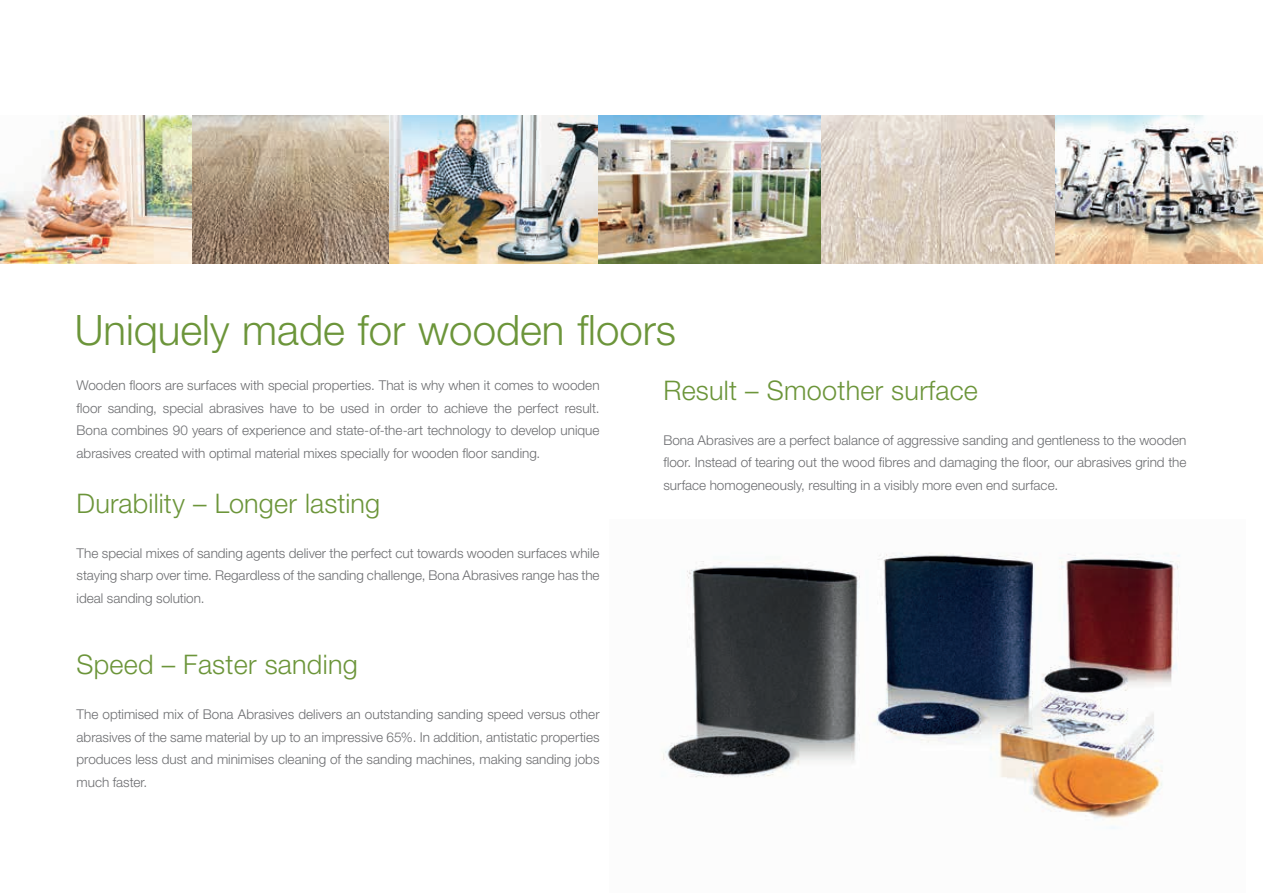
<style>
.page{position:relative;width:1263px;height:893px;background:#fff}
.page>*{position:absolute;margin:0;border:0;box-sizing:border-box;transform-origin:0 0}
.t1{font:300 42px "Helvetica Neue LT Std";color:#6c953a}
.t2{font:300 27px "Helvetica Neue LT Std";letter-spacing:.01em;color:#6c953a}
.t3{font:300 13.5px/22.5px "Helvetica Neue LT Std";color:#6c6d70;text-align:justify}
</style>
<div class="page">
<img style="left:1054px;top:116px;width:209px;height:147px">
<img style="left:0;top:116px;width:192px;height:148px">
<img style="left:610px;top:116px;width:444px;height:147px">
<img style="left:192px;top:116px;width:418px;height:148px">
<img style="left:663px;top:553px;width:517px;height:276px">
<h1 class="t1" style="left:75px;top:305px;width:603px">Uniquely made for wooden floors</h1>
<p class="t3" style="left:77px;top:374px;width:525px">Wooden floors are surfaces with special properties. That is why when it comes to wooden floor sanding, special abrasives have to be used in order to achieve the perfect result.<br>Bona combines 90 years of experience and state-of-the-art technology to develop unique abrasives created with optimal material mixes specially for wooden floor sanding.</p>
<h2 class="t2" style="left:77px;top:486px;width:305px">Durability – Longer lasting</h2>
<p class="t3" style="left:77px;top:541px;width:525px">The special mixes of sanding agents deliver the perfect cut towards wooden surfaces while staying sharp over time. Regardless of the sanding challenge, Bona Abrasives range has the ideal sanding solution.</p>
<h2 class="t2" style="left:77px;top:648px;width:283px">Speed – Faster sanding</h2>
<p class="t3" style="left:77px;top:703px;width:525px">The optimised mix of Bona Abrasives delivers an outstanding sanding speed versus other abrasives of the same material by up to an impressive 65%. In addition, antistatic properties produces less dust and minimises cleaning of the sanding machines, making sanding jobs much faster.</p>
<h2 class="t2" style="left:663px;top:374px;width:316px">Result – Smoother surface</h2>
<p class="t3" style="left:663px;top:429px;width:525px">Bona Abrasives are a perfect balance of aggressive sanding and gentleness to the wooden floor. Instead of tearing out the wood fibres and damaging the floor, our abrasives grind the surface homogeneously, resulting in a visibly more even end surface.</p>
</div>
